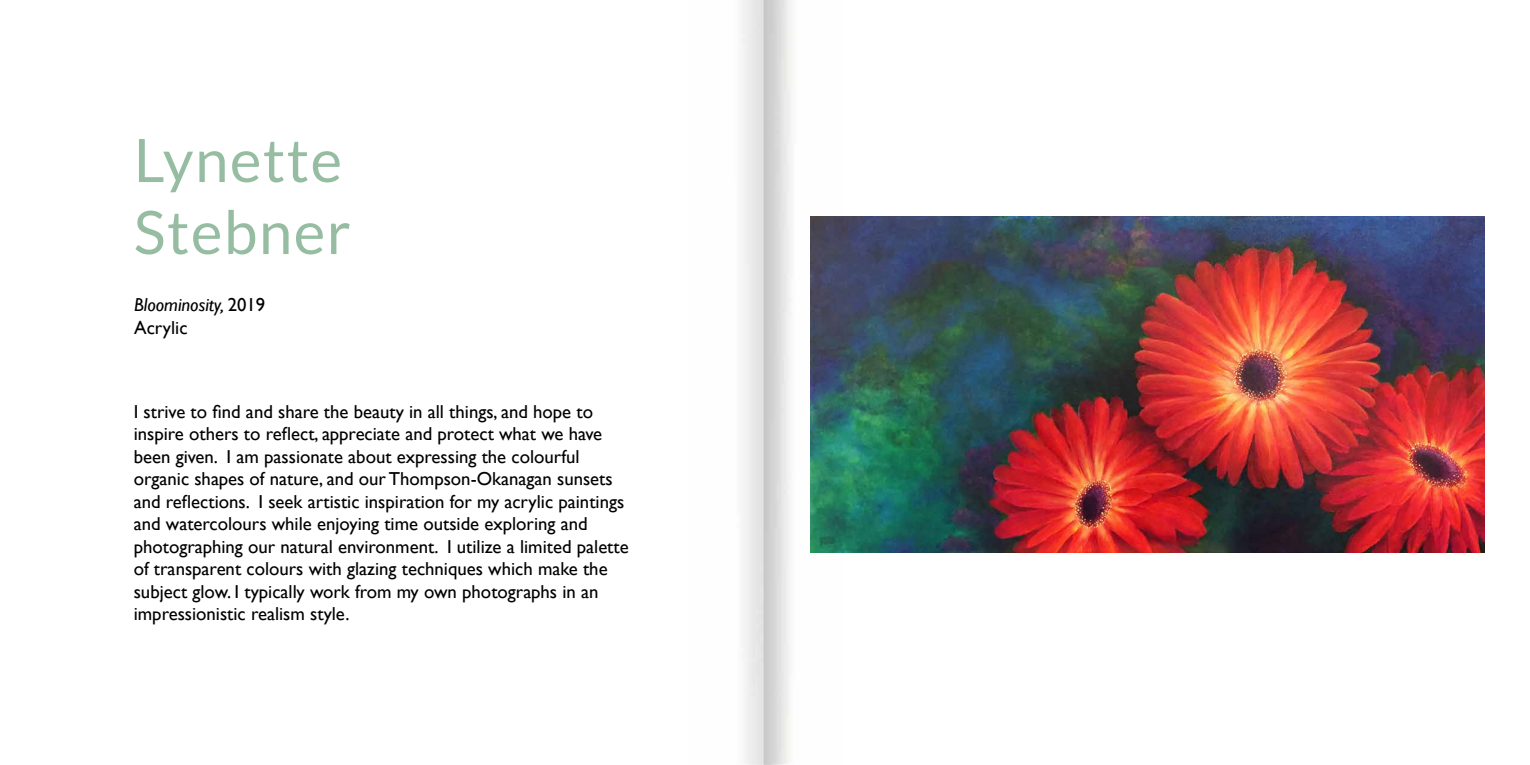
<style>
.page{position:relative;width:1530px;height:765px;background:#fff}
.page>*{position:absolute;margin:0;border:0;box-sizing:border-box;transform-origin:0 0}
.t1{font:60px/72px "Lato";letter-spacing:.025em;color:#96bda2}
.t2{font:18.75px/22.5px "Gill Sans";color:#000}
.t3{font:italic 18.75px/22.5px "Gill Sans";color:#000}
.s1{font-style:normal}
</style>
<div class="page">
<img style="left:741px;top:0;width:52px;height:765px">
<img style="left:810px;top:216px;width:675px;height:337px">
<h1 class="t1" style="left:134px;top:124px;width:219px">Lynette<br>Stebner</h1>
<p class="t3" style="left:134px;top:294px;width:132px">Bloominosity, <span class="s1">2019<br>Acrylic</span></p>
<p class="t2" style="left:134px;top:401px;width:497px">I strive to find and share the beauty in all things, and hope to inspire others to reflect, appreciate and protect what we have been given. I am passionate about expressing the colourful organic shapes of nature, and our Thompson-Okanagan sunsets and reflections. I seek artistic inspiration for my acrylic paintings and watercolours while enjoying time outside exploring and photographing our natural environment. I utilize a limited palette of transparent colours with glazing techniques which make the subject glow. I typically work from my own photographs in an impressionistic realism style.</p>
</div>
